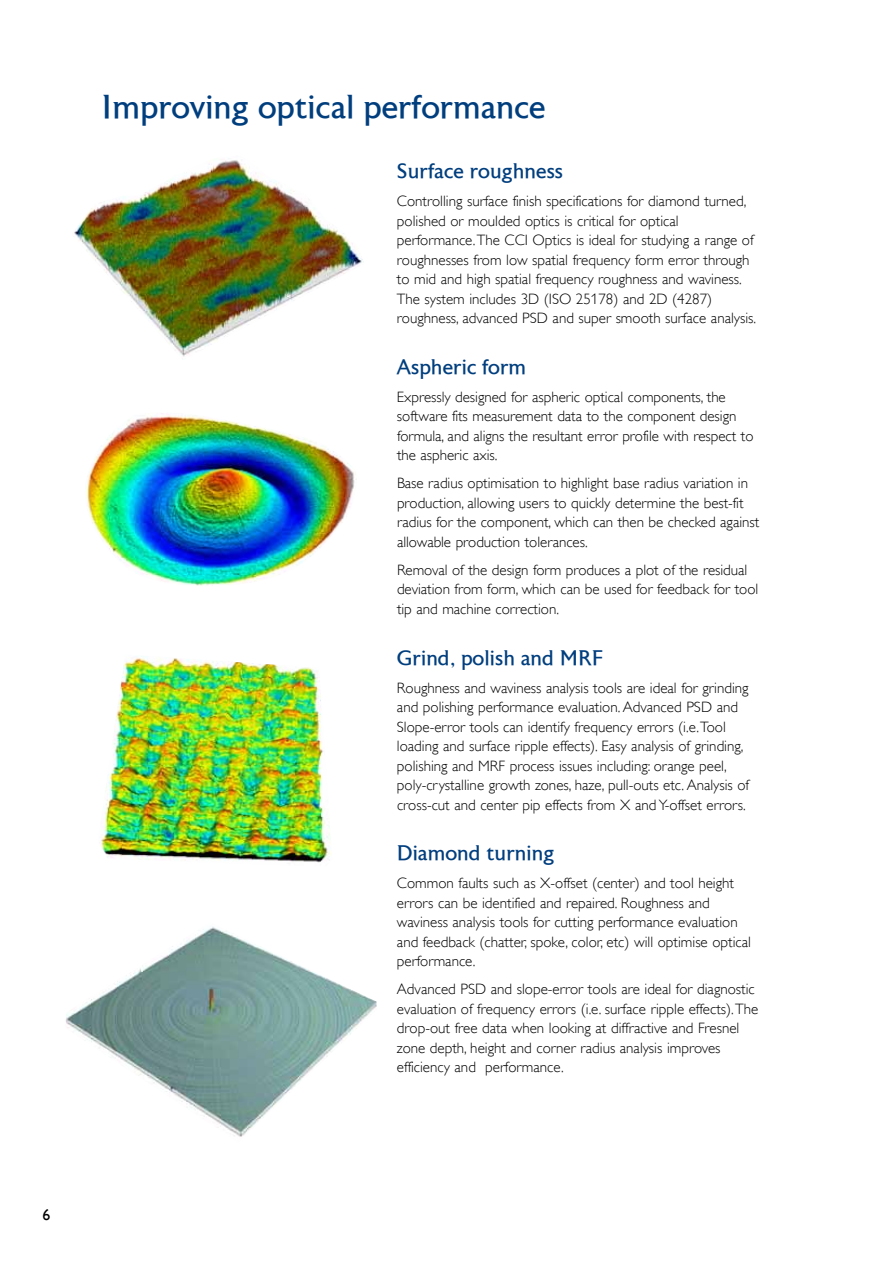
<style>
.page{position:relative;width:893px;height:1263px;background:#fff}
.page>*{position:absolute;margin:0;border:0;box-sizing:border-box;transform-origin:0 0}
.t1{font:33px "Astoria Roman";color:#003e7e}
.t2{font:21px "Astoria Roman";color:#003e7e}
.t3{font:15.75px "Gill Sans";color:#000}
.t4{font:300 15px/19.5px "Gill Alt One";color:#000}
</style>
<div class="page">
<img style="left:66px;top:927px;width:310px;height:210px">
<img style="left:101px;top:656px;width:231px;height:207px">
<img style="left:86px;top:413px;width:271px;height:173px">
<img style="left:74px;top:160px;width:290px;height:197px">
<p class="t3" style="left:43px;top:1205px;width:9px">6</p>
<h1 class="t1" style="left:102px;top:89px;width:446px">Improving optical performance</h1>
<h2 class="t2" style="left:397px;top:160px;width:168px">Surface roughness</h2>
<p class="t4" style="left:397px;top:191px;width:361px">Controlling surface finish specifications for diamond turned, polished or moulded optics is critical for optical performance.The CCI Optics is ideal for studying a range of roughnesses from low spatial frequency form error through to mid and high spatial frequency roughness and waviness.<br>The system includes 3D (ISO 25178) and 2D (4287) roughness, advanced PSD and super smooth surface analysis.</p>
<h2 class="t2" style="left:397px;top:355px;width:131px">Aspheric form</h2>
<p class="t4" style="left:397px;top:387px;width:358px">Expressly designed for aspheric optical components, the software fits measurement data to the component design formula, and aligns the resultant error profile with respect to the aspheric axis.</p>
<p class="t4" style="left:397px;top:474px;width:364px">Base radius optimisation to highlight base radius variation in production, allowing users to quickly determine the best-fit radius for the component, which can then be checked against allowable production tolerances.</p>
<p class="t4" style="left:397px;top:560px;width:363px">Removal of the design form produces a plot of the residual deviation from form, which can be used for feedback for tool tip and machine correction.</p>
<h2 class="t2" style="left:397px;top:646px;width:208px">Grind, polish and MRF</h2>
<p class="t4" style="left:397px;top:678px;width:354px">Roughness and waviness analysis tools are ideal for grinding and polishing performance evaluation. Advanced PSD and Slope-error tools can identify frequency errors (i.e.Tool loading and surface ripple effects). Easy analysis of grinding, polishing and MRF process issues including: orange peel, poly-crystalline growth zones, haze, pull-outs etc. Analysis of cross-cut and center pip effects from X and Y-offset errors.</p>
<h2 class="t2" style="left:397px;top:842px;width:159px">Diamond turning</h2>
<p class="t4" style="left:397px;top:873px;width:356px">Common faults such as X-offset (center) and tool height errors can be identified and repaired. Roughness and waviness analysis tools for cutting performance evaluation and feedback (chatter, spoke, color, etc) will optimise optical performance.</p>
<p class="t4" style="left:397px;top:979px;width:363px">Advanced PSD and slope-error tools are ideal for diagnostic evaluation of frequency errors (i.e. surface ripple effects).The drop-out free data when looking at diffractive and Fresnel zone depth, height and corner radius analysis improves efficiency and performance.</p>
</div>
